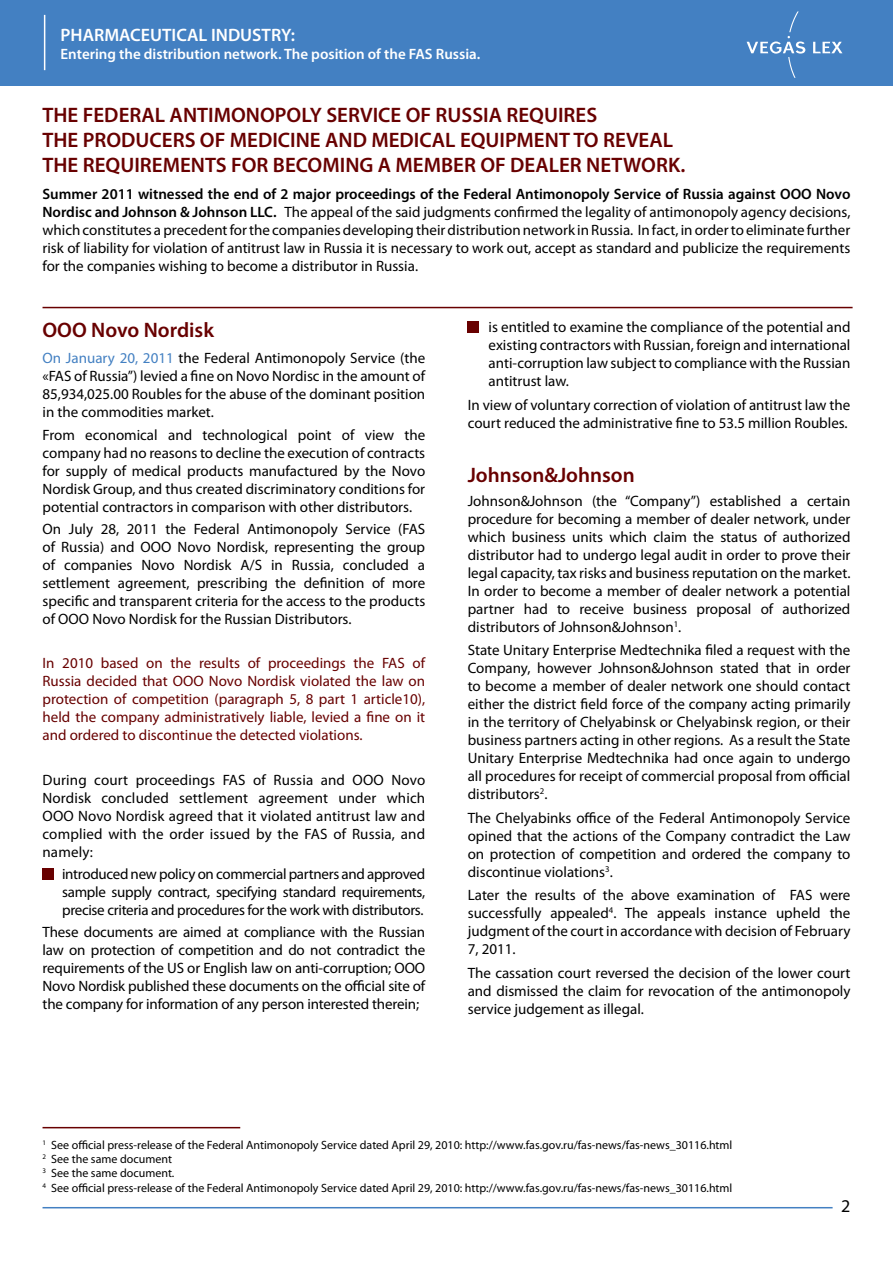
<style>
.page{position:relative;width:893px;height:1263px;background:#fff}
.page>*{position:absolute;margin:0;border:0;box-sizing:border-box;transform-origin:0 0}
.t1{font:600 21px/25.2px "Myriad Pro";color:#680000}
.t2{font:600 18px "Myriad Pro";color:#fff}
.t3{font:18px "Myriad Pro";color:#000}
.t4{font:15px/18px "Myriad Pro";color:#000;text-align:justify}
.t5{font:15px/18px "Myriad Pro";color:#680000;text-align:justify}
.t6{font:600 15px "Myriad Pro";color:#fff}
.t7{font:12px/14.4px "Myriad Pro";color:#000}
.s1{font-weight:600}
.s2{color:#4380c2}
</style>
<div class="page">
<div style="left:0;top:0;width:893px;height:85px;background:#4380c2"></div>
<svg style="left:813px;top:42px;width:29px;height:11px"></svg>
<svg style="left:747px;top:11px;width:58px;height:67px"></svg>
<hr style="left:43px;top:1207px;width:790px;height:1px;background:#4380c2">
<hr style="left:44px;top:15px;width:1px;height:55px;background:#fff">
<div style="left:43px;top:868px;width:11px;height:11px;background:#680000"></div>
<div style="left:468px;top:321px;width:11px;height:11px;background:#680000"></div>
<hr style="left:43px;top:307px;width:810px;height:1px;background:#680000">
<hr style="left:43px;top:1127px;width:197px;height:1px;background:#680000">
<p class="t2" style="left:61px;top:24px;width:236px">PHARMACEUTICAL INDUSTRY:</p>
<p class="t6" style="left:61px;top:45px;width:421px">Entering the distribution network. The position of the FAS Russia.</p>
<h1 class="t1" style="left:43px;top:102px;width:644px">THE FEDERAL ANTIMONOPOLY SERVICE OF RUSSIA REQUIRES<br>THE PRODUCERS OF MEDICINE AND MEDICAL EQUIPMENT TO REVEAL<br>THE REQUIREMENTS FOR BECOMING A MEMBER OF DEALER NETWORK.</h1>
<p class="t4" style="left:43px;top:185px;width:809px"><span class="s1">Summer 2011 witnessed the end of 2 major proceedings of the Federal Antimonopoly Service of Russia against OOO Novo Nordisc and Johnson &amp; Johnson LLC.</span> The appeal of the said judgments confirmed the legality of antimonopoly agency decisions, which constitutes a precedent for the companies developing their distribution network in Russia. In fact, in order to eliminate further risk of liability for violation of antitrust law in Russia it is necessary to work out, accept as standard and publicize the requirements for the companies wishing to become a distributor in Russia.</p>
<h1 class="t1" style="left:43px;top:317px;width:173px">OOO Novo Nordisk</h1>
<p class="t4" style="left:43px;top:349px;width:384px"><span class="s2">On January 20, 2011</span> the Federal Antimonopoly Service (the «FAS of Russia”) levied a fine on Novo Nordisc in the amount of 85,934,025.00 Roubles for the abuse of the dominant position in the commodities market.</p>
<p class="t4" style="left:43px;top:425px;width:384px">From economical and technological point of view the company had no reasons to decline the execution of contracts for supply of medical products manufactured by the Novo Nordisk Group, and thus created discriminatory conditions for potential contractors in comparison with other distributors.</p>
<p class="t4" style="left:43px;top:520px;width:384px">On July 28, 2011 the Federal Antimonopoly Service (FAS of Russia) and OOO Novo Nordisk, representing the group of companies Novo Nordisk A/S in Russia, concluded a settlement agreement, prescribing the definition of more specific and transparent criteria for the access to the products of OOO Novo Nordisk for the Russian Distributors.</p>
<p class="t5" style="left:43px;top:654px;width:384px">In 2010 based on the results of proceedings the FAS of Russia decided that OOO Novo Nordisk violated the law on protection of competition (paragraph 5, 8 part 1 article10), held the company administratively liable, levied a fine on it and ordered to discontinue the detected violations.</p>
<p class="t4" style="left:43px;top:771px;width:384px">During court proceedings FAS of Russia and OOO Novo Nordisk concluded settlement agreement under which OOO Novo Nordisk agreed that it violated antitrust law and complied with the order issued by the FAS of Russia, and namely:</p>
<p class="t4" style="left:62px;top:865px;width:365px">introduced new policy on commercial partners and approved sample supply contract, specifying standard requirements, precise criteria and procedures for the work with distributors.</p>
<p class="t4" style="left:43px;top:923px;width:384px">These documents are aimed at compliance with the Russian law on protection of competition and do not contradict the requirements of the US or English law on anti-corruption; OOO Novo Nordisk published these documents on the official site of the company for information of any person interested therein;</p>
<p class="t4" style="left:489px;top:318px;width:363px">is entitled to examine the compliance of the potential and existing contractors with Russian, foreign and international anti-corruption law subject to compliance with the Russian antitrust law.</p>
<p class="t4" style="left:468px;top:396px;width:384px">In view of voluntary correction of violation of antitrust law the court reduced the administrative fine to 53.5 million Roubles.</p>
<h1 class="t1" style="left:468px;top:462px;width:168px">Johnson&amp;Johnson</h1>
<p class="t4" style="left:468px;top:491px;width:384px">Johnson&amp;Johnson (the “Company”) established a certain procedure for becoming a member of dealer network, under which business units which claim the status of authorized distributor had to undergo legal audit in order to prove their legal capacity, tax risks and business reputation on the market.<br>In order to become a member of dealer network a potential partner had to receive business proposal of authorized distributors of Johnson&amp;Johnson<sup>1</sup>.</p>
<p class="t4" style="left:468px;top:641px;width:384px">State Unitary Enterprise Medtechnika filed a request with the Company, however Johnson&amp;Johnson stated that in order to become a member of dealer network one should contact either the district field force of the company acting primarily in the territory of Chelyabinsk or Chelyabinsk region, or their business partners acting in other regions. As a result the State Unitary Enterprise Medtechnika had once again to undergo all procedures for receipt of commercial proposal from official distributors<sup>2</sup>.</p>
<p class="t4" style="left:468px;top:808px;width:384px">The Chelyabinks office of the Federal Antimonopoly Service opined that the actions of the Company contradict the Law on protection of competition and ordered the company to discontinue violations<sup>3</sup>.</p>
<p class="t4" style="left:468px;top:886px;width:384px">Later the results of the above examination of FAS were successfully appealed<sup>4</sup>. The appeals instance upheld the judgment of the court in accordance with decision of February 7, 2011.</p>
<p class="t4" style="left:468px;top:963px;width:384px">The cassation court reversed the decision of the lower court and dismissed the claim for revocation of the antimonopoly service judgement as illegal.</p>
<p class="t7" style="left:43px;top:1137px;width:691px"><sup>1</sup> See official press-release of the Federal Antimonopoly Service dated April 29, 2010: http://www.fas.gov.ru/fas-news/fas-news_30116.html <sup>2</sup> See the same document<br><sup>3</sup> See the same document.<br><sup>4</sup> See official press-release of the Federal Antimonopoly Service dated April 29, 2010: http://www.fas.gov.ru/fas-news/fas-news_30116.html</p>
<p class="t3" style="left:841px;top:1195px;width:11px">2</p>
</div>
